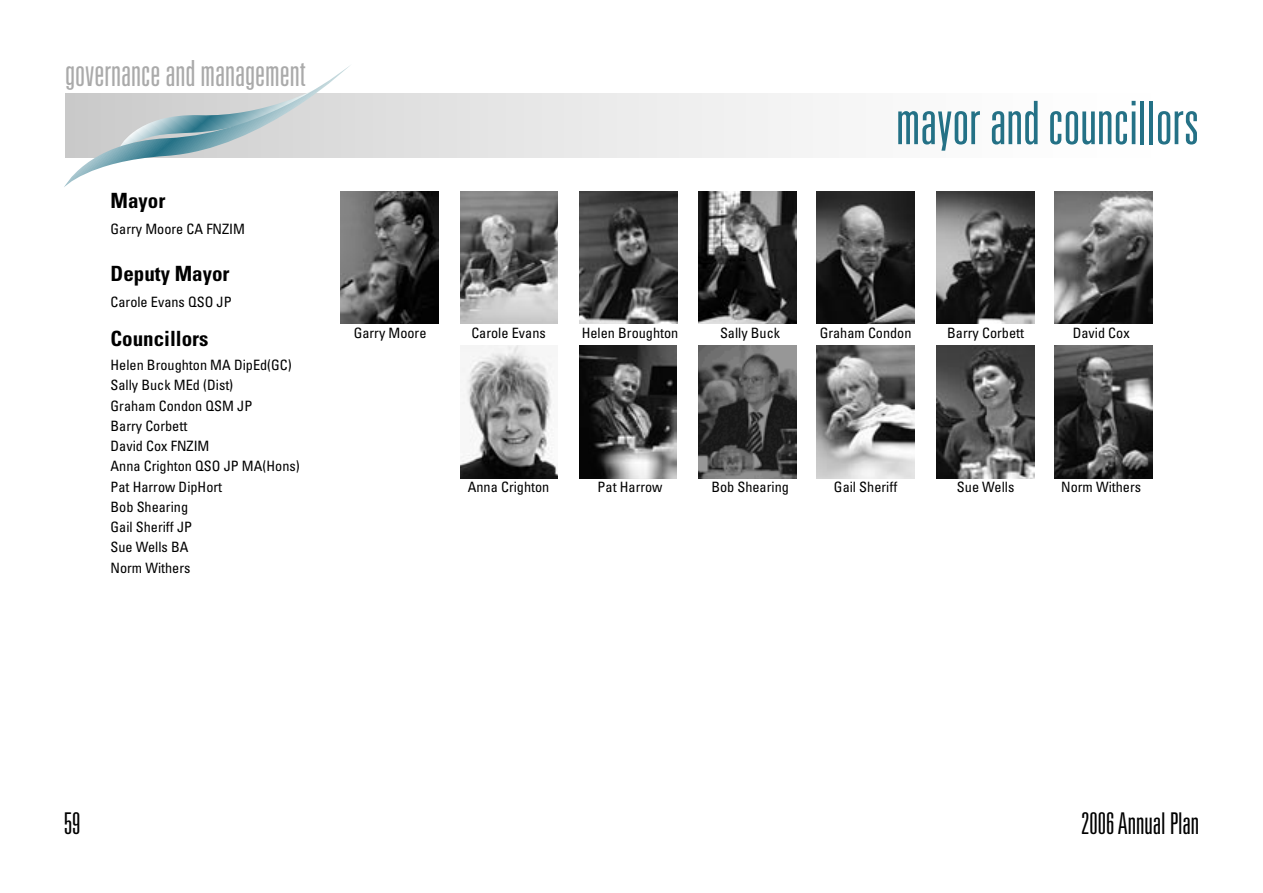
<style>
.page{position:relative;width:1263px;height:893px;background:#fff}
.page>*{position:absolute;margin:0;border:0;box-sizing:border-box;transform-origin:0 0}
.t1{font:300 ultra-condensed 60px "Univers";color:#247186}
.t2{font:300 ultra-condensed 36px "Univers";color:#aaa}
.t3{font:300 ultra-condensed 30px "Univers";color:#000}
.Main_Header{font:700 condensed 21px "Univers";color:#000}
.Body_text{font:700 condensed 21px "Univers";color:#000}
.Body_Text_Master{font:condensed 14.25px "Univers";color:#000}
.Body_text-2{font:condensed 14.25px "Univers";color:#000}
.Main_Header-2{font:condensed 14.25px "Univers";color:#000}
</style>
<div class="page">
<svg style="left:352px;top:93px;width:461px;height:64px;fill:#eaeaea"></svg>
<svg style="left:64px;top:66px;width:288px;height:121px"></svg>
<img style="left:341px;top:191px;width:97px;height:133px">
<img style="left:936px;top:191px;width:98px;height:133px">
<img style="left:579px;top:345px;width:98px;height:133px">
<img style="left:1054px;top:191px;width:98px;height:133px">
<img style="left:936px;top:345px;width:98px;height:133px">
<img style="left:460px;top:345px;width:98px;height:133px">
<img style="left:579px;top:191px;width:98px;height:133px">
<img style="left:460px;top:191px;width:98px;height:133px">
<img style="left:1054px;top:345px;width:98px;height:133px">
<img style="left:699px;top:191px;width:97px;height:133px">
<img style="left:817px;top:345px;width:98px;height:133px">
<img style="left:817px;top:191px;width:98px;height:133px">
<img style="left:699px;top:345px;width:97px;height:133px">
<p class="t2" style="left:65px;top:54px;width:242px">governance and management</p>
<p class="Main_Header" style="left:111px;top:188px;width:56px">Mayor</p>
<p class="Main_Header-2" style="left:111px;top:220px;width:136px">Garry Moore CA FNZIM</p>
<p class="Main_Header" style="left:111px;top:261px;width:120px">Deputy Mayor</p>
<p class="Main_Header-2" style="left:111px;top:293px;width:123px">Carole Evans QSO JP</p>
<p class="Body_text" style="left:111px;top:325px;width:100px">Councillors</p>
<p class="Body_Text_Master" style="left:111px;top:356px;width:183px">Helen Broughton MA DipEd(GC)</p>
<p class="Body_Text_Master" style="left:111px;top:376px;width:124px">Sally Buck MEd (Dist)</p>
<p class="Body_Text_Master" style="left:111px;top:396px;width:143px">Graham Condon QSM JP</p>
<p class="Body_Text_Master" style="left:111px;top:417px;width:78px">Barry Corbett</p>
<p class="Body_Text_Master" style="left:111px;top:437px;width:100px">David Cox FNZIM</p>
<p class="Body_Text_Master" style="left:111px;top:457px;width:191px">Anna Crighton QSO JP MA(Hons)</p>
<p class="Body_Text_Master" style="left:111px;top:477px;width:113px">Pat Harrow DipHort</p>
<p class="Body_Text_Master" style="left:111px;top:498px;width:79px">Bob Shearing</p>
<p class="Body_Text_Master" style="left:111px;top:518px;width:83px">Gail Sheriff JP</p>
<p class="Body_Text_Master" style="left:111px;top:538px;width:79px">Sue Wells BA</p>
<p class="Body_Text_Master" style="left:111px;top:558px;width:81px">Norm Withers</p>
<p class="t1" style="left:896px;top:92px;width:305px">mayor and councillors</p>
<p class="Body_text-2" style="left:354px;top:324px;width:74px">Garry Moore</p>
<p class="Body_text-2" style="left:471px;top:324px;width:76px">Carole Evans</p>
<p class="Body_text-2" style="left:582px;top:324px;width:98px">Helen Broughton</p>
<p class="Body_text-2" style="left:720px;top:324px;width:62px">Sally Buck</p>
<p class="Body_text-2" style="left:820px;top:324px;width:93px">Graham Condon</p>
<p class="Body_text-2" style="left:947px;top:324px;width:78px">Barry Corbett</p>
<p class="Body_text-2" style="left:1073px;top:324px;width:58px">David Cox</p>
<p class="Body_text-2" style="left:468px;top:478px;width:83px">Anna Crighton</p>
<p class="Body_text-2" style="left:598px;top:478px;width:66px">Pat Harrow</p>
<p class="Body_text-2" style="left:711px;top:478px;width:79px">Bob Shearing</p>
<p class="Body_text-2" style="left:834px;top:478px;width:65px">Gail Sheriff</p>
<p class="Body_text-2" style="left:957px;top:478px;width:59px">Sue Wells</p>
<p class="Body_text-2" style="left:1061px;top:478px;width:81px">Norm Withers</p>
<p class="t3" style="left:64px;top:808px;width:18px">59</p>
<p class="t3" style="left:1081px;top:808px;width:119px">2006 Annual Plan</p>
</div>
